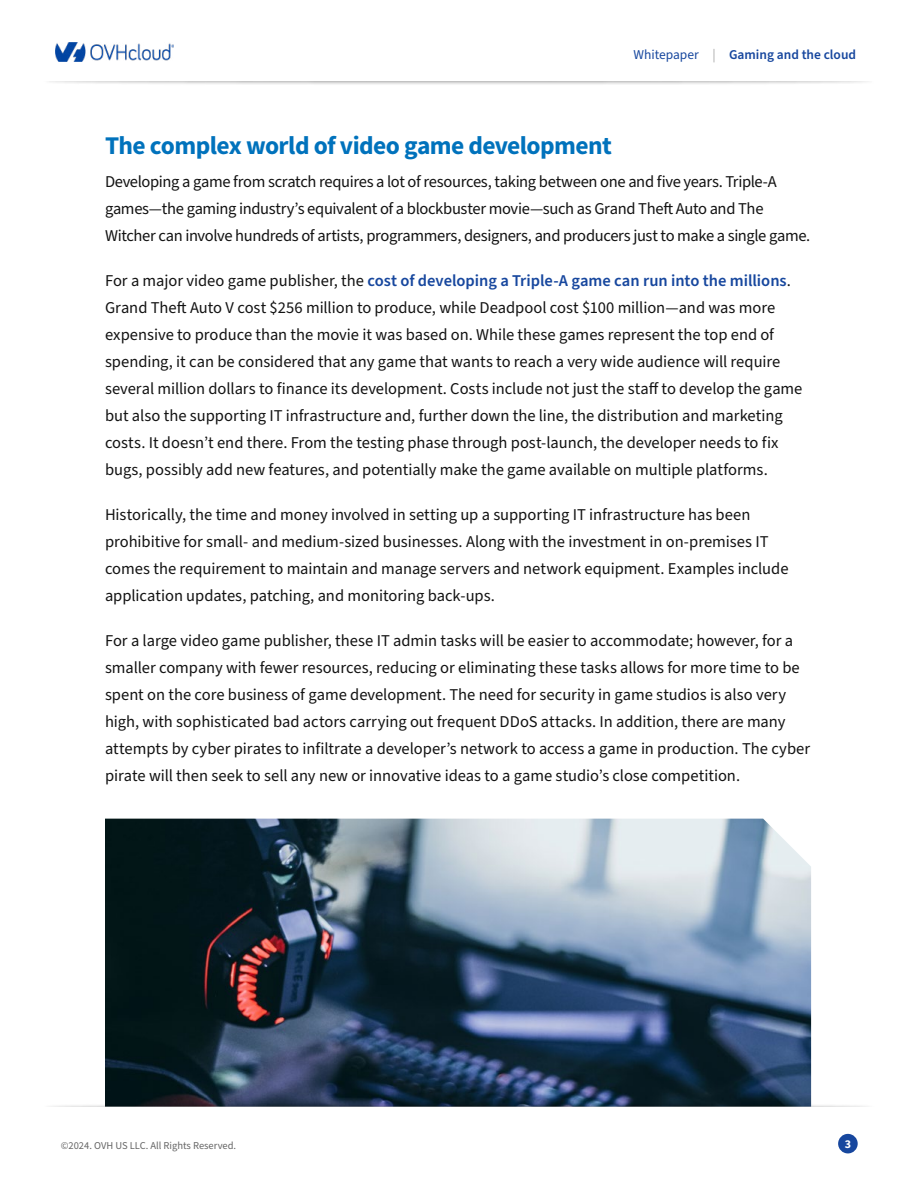
<style>
.page{position:relative;width:918px;height:1188px;background:#fff}
.page>*{position:absolute;margin:0;border:0;box-sizing:border-box;transform-origin:0 0}
.t1{font:700 25.5px "Source Sans Pro";letter-spacing:-.02em;color:#0072bc}
.t2{font:16.5px/27px "Source Sans Pro";letter-spacing:-.005em;color:#131313}
.t3{font:600 13.5px "Source Sans Pro";color:#17479e}
.t4{font:700 12px "Source Sans Pro";color:#fff}
.t5{font:10.5px "Source Sans Pro";color:#666}
.s1{font-weight:400}
.s2{font-weight:400;color:#a7a7a7}
.s3{font-weight:600;color:#17479e}
</style>
<div class="page">
<div style="left:838px;top:1134px;width:20px;height:19px;background:#17479e;border-radius:50%"></div>
<img style="left:105px;top:819px;width:706px;height:283px">
<div style="left:42px;top:70px;width:835px;height:16px;background:#000;opacity:.75"></div>
<div style="left:20px;top:70px;width:879px;height:11px;background:#fff"></div>
<div style="left:42px;top:1102px;width:835px;height:16px;background:#000;opacity:.75"></div>
<div style="left:20px;top:1107px;width:879px;height:11px;background:#fff"></div>
<img style="left:56px;top:43px;width:118px;height:18px">
<p class="t3" style="left:633px;top:45px;width:224px"><span class="s1">Whitepaper</span> <span class="s2">|</span> Gaming and the cloud</p>
<h1 class="t1" style="left:105px;top:128px;width:508px">The complex world of video game development</h1>
<p class="t2" style="left:105px;top:169px;width:707px">Developing a game from scratch requires a lot of resources, taking between one and five years. Triple-A games—the gaming industry’s equivalent of a blockbuster movie—such as Grand Theft Auto and The<br>Witcher can involve hundreds of artists, programmers, designers, and producers just to make a single game.</p>
<p class="t2" style="left:105px;top:268px;width:699px">For a major video game publisher, the <span class="s3">cost of developing a Triple-A game can run into the millions</span>.<br>Grand Theft Auto V cost $256 million to produce, while Deadpool cost $100 million—and was more expensive to produce than the movie it was based on. While these games represent the top end of spending, it can be considered that any game that wants to reach a very wide audience will require several million dollars to finance its development. Costs include not just the staff to develop the game but also the supporting IT infrastructure and, further down the line, the distribution and marketing costs. It doesn’t end there. From the testing phase through post-launch, the developer needs to fix bugs, possibly add new features, and potentially make the game available on multiple platforms.</p>
<p class="t2" style="left:105px;top:502px;width:685px">Historically, the time and money involved in setting up a supporting IT infrastructure has been prohibitive for small- and medium-sized businesses. Along with the investment in on-premises IT comes the requirement to maintain and manage servers and network equipment. Examples include application updates, patching, and monitoring back-ups.</p>
<p class="t2" style="left:105px;top:628px;width:707px">For a large video game publisher, these IT admin tasks will be easier to accommodate; however, for a smaller company with fewer resources, reducing or eliminating these tasks allows for more time to be spent on the core business of game development. The need for security in game studios is also very high, with sophisticated bad actors carrying out frequent DDoS attacks. In addition, there are many attempts by cyber pirates to infiltrate a developer’s network to access a game in production. The cyber pirate will then seek to sell any new or innovative ideas to a game studio’s close competition.</p>
<p class="t5" style="left:61px;top:1139px;width:177px">©2024. OVH US LLC. All Rights Reserved.</p>
<p class="t4" style="left:845px;top:1136px;width:8px">3</p>
</div>
